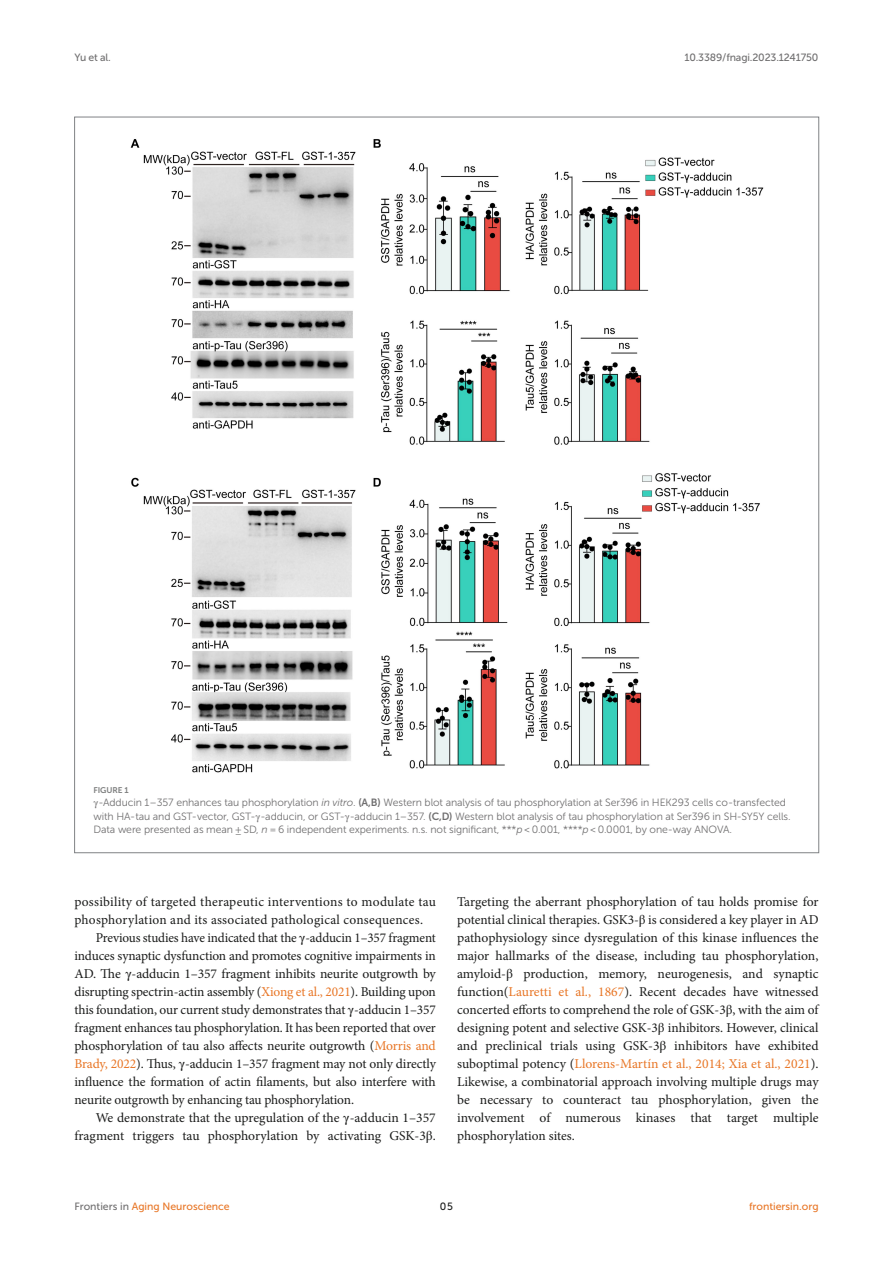
<style>
.page{position:relative;width:893px;height:1263px;background:#fff}
.page>*{position:absolute;margin:0;border:0;box-sizing:border-box;transform-origin:0 0}
.TEXT{font:13.5px/18px "Minion Pro";letter-spacing:-.005em;color:#1b1c1b;text-align:justify}
.TEXT_FLUSH{font:13.5px/18px "Minion Pro";letter-spacing:.02em;color:#1b1c1b}
.FIG_LEG{font:10.5px/13.5px "Museo Sans 300";letter-spacing:-.01em;color:#706f70}
.t1{font:10.5px "Museo Sans 500";color:#e87626}
.t2{font:10.5px "Museo Sans 500";letter-spacing:-.015em;color:#706f70}
.t3{font:10.5px "Museo Sans 500";color:#1b1c1b}
.FIG_HD{font:8.25px "Museo Sans 700";letter-spacing:-.01em;color:#7e7f7f}
.s1{font-family:"STIX General"}
.s2{font-style:italic}
.s3{font-family:"Museo Sans 700"}
.s4{color:#e87626}
.s5{color:#706f70}
</style>
<div class="page">
<img style="left:130px;top:139px;width:634px;height:634px">
<p class="t2" style="left:74px;top:51px;width:38px">Yu et al.</p>
<p class="t2" style="left:684px;top:51px;width:136px">10.3389/fnagi.2023.1241750</p>
<p class="FIG_HD" style="left:94px;top:785px;width:37px">FIGURE 1</p>
<p class="FIG_LEG" style="left:94px;top:796px;width:699px"><span class="s1">γ</span>-Adducin 1–357 enhances tau phosphorylation <span class="s2">in vitro</span>. <span class="s3">(A,B)</span> Western blot analysis of tau phosphorylation at Ser396 in HEK293 cells co-transfected with HA-tau and GST-vector, GST-<span class="s1">γ</span>-adducin, or GST-<span class="s1">γ</span>-adducin 1–357. <span class="s3">(C,D)</span> Western blot analysis of tau phosphorylation at Ser396 in SH-SY5Y cells.<br>Data were presented as mean ± SD, <span class="s2">n</span> = 6 independent experiments. n.s. not significant, ***<span class="s2">p</span> &lt; 0.001, ****<span class="s2">p</span> &lt; 0.0001, by one-way ANOVA.</p>
<p class="TEXT_FLUSH" style="left:74px;top:893px;width:363px">possibility of targeted therapeutic interventions to modulate tau phosphorylation and its associated pathological consequences.</p>
<p class="TEXT" style="left:74px;top:929px;width:363px;text-indent:21px">Previous studies have indicated that the <span class="s1">γ</span>-adducin 1–357 fragment induces synaptic dysfunction and promotes cognitive impairments in AD. The <span class="s1">γ</span>-adducin 1–357 fragment inhibits neurite outgrowth by disrupting spectrin-actin assembly (<span class="s4">Xiong et al., 2021</span>). Building upon this foundation, our current study demonstrates that <span class="s1">γ</span>-adducin 1–357 fragment enhances tau phosphorylation. It has been reported that over phosphorylation of tau also affects neurite outgrowth (<span class="s4">Morris and Brady, 2022</span>). Thus, <span class="s1">γ</span>-adducin 1–357 fragment may not only directly influence the formation of actin filaments, but also interfere with neurite outgrowth by enhancing tau phosphorylation.</p>
<p class="TEXT" style="left:74px;top:1109px;width:363px;text-align:right">We demonstrate that the upregulation of the <span class="s1">γ</span>-adducin 1–357 fragment triggers tau phosphorylation by activating GSK-3<span class="s1">β</span>.</p>
<p class="TEXT" style="left:457px;top:893px;width:363px">Targeting the aberrant phosphorylation of tau holds promise for potential clinical therapies. GSK3-<span class="s1">β</span> is considered a key player in AD pathophysiology since dysregulation of this kinase influences the major hallmarks of the disease, including tau phosphorylation, amyloid-<span class="s1">β</span> production, memory, neurogenesis, and synaptic function(<span class="s4">Lauretti et al., 1867</span>). Recent decades have witnessed concerted efforts to comprehend the role of GSK-3<span class="s1">β</span>, with the aim of designing potent and selective GSK-3<span class="s1">β</span> inhibitors. However, clinical and preclinical trials using GSK-3<span class="s1">β</span> inhibitors have exhibited suboptimal potency (<span class="s4">Llorens-Martín et al., 2014; Xia et al., 2021</span>).<br>Likewise, a combinatorial approach involving multiple drugs may be necessary to counteract tau phosphorylation, given the involvement of numerous kinases that target multiple phosphorylation sites.</p>
<p class="t1" style="left:74px;top:1200px;width:157px"><span class="s5">Frontiers in</span> Aging Neuroscience</p>
<p class="t3" style="left:440px;top:1200px;width:14px">05</p>
<p class="t1" style="left:749px;top:1200px;width:71px">frontiersin.org</p>
</div>
